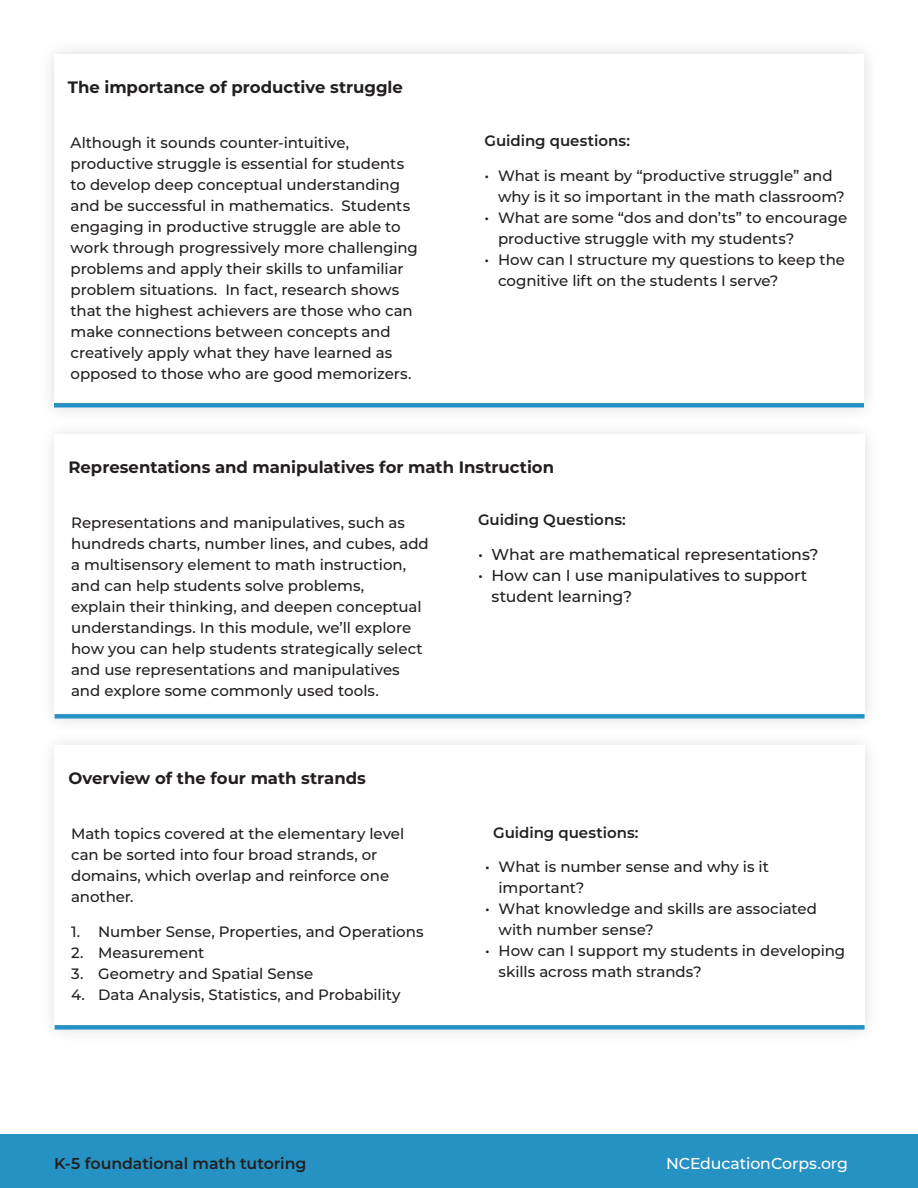
<style>
.page{position:relative;width:918px;height:1188px;background:#fff}
.page>*{position:absolute;margin:0;border:0;box-sizing:border-box;transform-origin:0 0}
.Body_text{font:700 16.5px "Montserrat";letter-spacing:-.005em;color:#231f20}
.t1{font:500 15.75px/21px "Montserrat";letter-spacing:-.005em;color:#231f20}
.t2{font:600 15.75px "Montserrat";letter-spacing:-.005em;color:#231f20}
.t3{font:500 15.75px "Montserrat";letter-spacing:-.005em;color:#fff}
.Body_text-2{font:500 15px/21px "Montserrat";letter-spacing:-.005em;color:#231f20}
.t4{font:600 15px "Montserrat";color:#231f20}
</style>
<div class="page">
<div style="left:0;top:1134px;width:918px;height:54px;background:#2592c3"></div>
<div style="left:39px;top:730px;width:841px;height:315px;background:#fafafa"></div>
<div style="left:55px;top:746px;width:810px;height:284px;background:#fff"></div>
<div style="left:55px;top:1025px;width:810px;height:5px;background:#2592c3"></div>
<div style="left:39px;top:39px;width:841px;height:384px;background:#f9f9f9"></div>
<div style="left:54px;top:54px;width:810px;height:354px;background:#fff"></div>
<div style="left:54px;top:403px;width:810px;height:5px;background:#2592c3"></div>
<div style="left:39px;top:419px;width:841px;height:315px;background:#fafafa"></div>
<div style="left:55px;top:435px;width:810px;height:284px;background:#fff"></div>
<div style="left:55px;top:714px;width:810px;height:5px;background:#2592c3"></div>
<p class="Body_text" style="left:68px;top:75px;width:337px">The importance of productive struggle</p>
<p class="Body_text-2" style="left:71px;top:131px;width:349px">Although it sounds counter-intuitive, productive struggle is essential for students to develop deep conceptual understanding and be successful in mathematics. Students engaging in productive struggle are able to work through progressively more challenging problems and apply their skills to unfamiliar problem situations. In fact, research shows that the highest achievers are those who can make connections between concepts and creatively apply what they have learned as opposed to those who are good memorizers.</p>
<p class="t4" style="left:485px;top:130px;width:147px">Guiding questions:</p>
<p class="Body_text-2" style="left:498px;top:164px;width:348px;text-indent:-14px">• What is meant by “productive struggle” and why is it so important in the math classroom?</p>
<p class="Body_text-2" style="left:498px;top:206px;width:351px;text-indent:-14px">• What are some “dos and don’ts” to encourage productive struggle with my students?</p>
<p class="Body_text-2" style="left:498px;top:248px;width:348px;text-indent:-14px">• How can I structure my questions to keep the cognitive lift on the students I serve?</p>
<p class="Body_text" style="left:68px;top:455px;width:487px">Representations and manipulatives for math Instruction</p>
<p class="t4" style="left:478px;top:509px;width:149px">Guiding Questions:</p>
<p class="t1" style="left:478px;top:543px;width:342px">• What are mathematical representations?</p>
<p class="t1" style="left:492px;top:564px;width:317px;text-indent:-14px">• How can I use manipulatives to support student learning?</p>
<p class="Body_text-2" style="left:71px;top:512px;width:359px">Representations and manipulatives, such as hundreds charts, number lines, and cubes, add a multisensory element to math instruction, and can help students solve problems,<br>explain their thinking, and deepen conceptual understandings. In this module, we’ll explore how you can help students strategically select and use representations and manipulatives and explore some commonly used tools.</p>
<p class="Body_text" style="left:68px;top:767px;width:299px">Overview of the four math strands</p>
<p class="Body_text-2" style="left:71px;top:823px;width:335px">Math topics covered at the elementary level can be sorted into four broad strands, or domains, which overlap and reinforce one another.</p>
<p class="Body_text-2" style="left:71px;top:920px;width:354px">1. Number Sense, Properties, and Operations</p>
<p class="Body_text-2" style="left:71px;top:941px;width:135px">2. Measurement</p>
<p class="Body_text-2" style="left:71px;top:962px;width:244px">3. Geometry and Spatial Sense</p>
<p class="Body_text-2" style="left:71px;top:983px;width:331px">4. Data Analysis, Statistics, and Probability</p>
<p class="t4" style="left:493px;top:822px;width:147px">Guiding questions:</p>
<p class="Body_text-2" style="left:499px;top:856px;width:272px;text-indent:-14px">• What is number sense and why is it important?</p>
<p class="Body_text-2" style="left:499px;top:898px;width:320px;text-indent:-14px">• What knowledge and skills are associated with number sense?</p>
<p class="Body_text-2" style="left:499px;top:940px;width:348px;text-indent:-14px">• How can I support my students in developing skills across math strands?</p>
<p class="t2" style="left:54px;top:1152px;width:254px">K-5 foundational math tutoring</p>
<p class="t3" style="left:666px;top:1152px;width:184px">NCEducationCorps.org</p>
</div>
